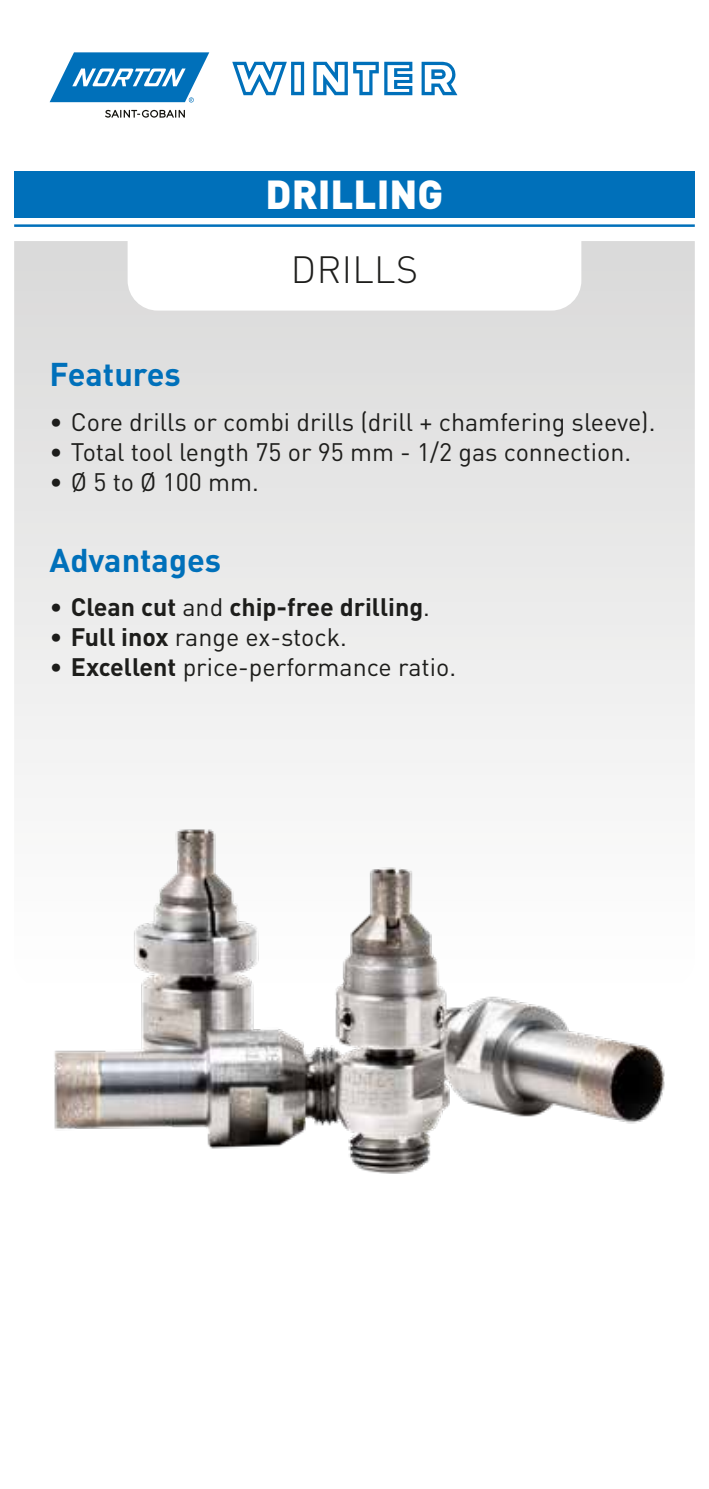
<style>
.page{position:relative;width:709px;height:1489px;background:#fff}
.page>*{position:absolute;margin:0;border:0;box-sizing:border-box;transform-origin:0 0}
.t1{font:900 40px "DIN Pro";color:#fff}
.t2{font:300 37.5px "DIN Pro";letter-spacing:.01em;color:#1d1d1b}
.t3{font:700 32.5px "DIN Pro";color:#0070ba}
.t4{font:25px "DIN Pro";color:#1d1d1b}
.t5{font:700 25px "DIN Pro";color:#1d1d1b}
.s1{font-weight:400}
.s2{font-weight:700}
</style>
<div class="page">
<svg style="left:14px;top:241px;width:680px;height:534px"></svg>
<svg style="left:128px;top:241px;width:453px;height:69px"></svg>
<svg style="left:50px;top:52px;width:159px;height:50px"></svg>
<svg style="left:105px;top:110px;width:80px;height:8px"></svg>
<svg style="left:313px;top:62px;width:99px;height:33px"></svg>
<svg style="left:232px;top:62px;width:72px;height:33px"></svg>
<svg style="left:421px;top:62px;width:36px;height:33px"></svg>
<div style="left:14px;top:171px;width:680px;height:46px;background:#0070ba"></div>
<hr style="left:14px;top:224px;width:680px;height:3px;background:#0070ba">
<img style="left:54px;top:829px;width:611px;height:345px">
<h1 class="t1" style="left:266px;top:168px;width:179px">DRILLING</h1>
<h2 class="t2" style="left:291px;top:244px;width:129px">DRILLS</h2>
<h3 class="t3" style="left:50px;top:352px;width:133px">Features</h3>
<p class="t4" style="left:50px;top:404px;width:607px">• Core drills or combi drills (drill + chamfering sleeve).</p>
<p class="t4" style="left:50px;top:434px;width:583px">• Total tool length 75 or 95 mm - 1/2 gas connection.</p>
<p class="t4" style="left:50px;top:464px;width:211px">• Ø 5 to Ø 100 mm.</p>
<h3 class="t3" style="left:50px;top:538px;width:173px">Advantages</h3>
<p class="t5" style="left:50px;top:590px;width:382px"><span class="s1">•</span> Clean cut <span class="s1">and</span> chip-free drilling<span class="s1">.</span></p>
<p class="t4" style="left:50px;top:620px;width:299px">• <span class="s2">Full inox</span> range ex-stock.</p>
<p class="t4" style="left:50px;top:650px;width:408px">• <span class="s2">Excellent</span> price-performance ratio.</p>
</div>
